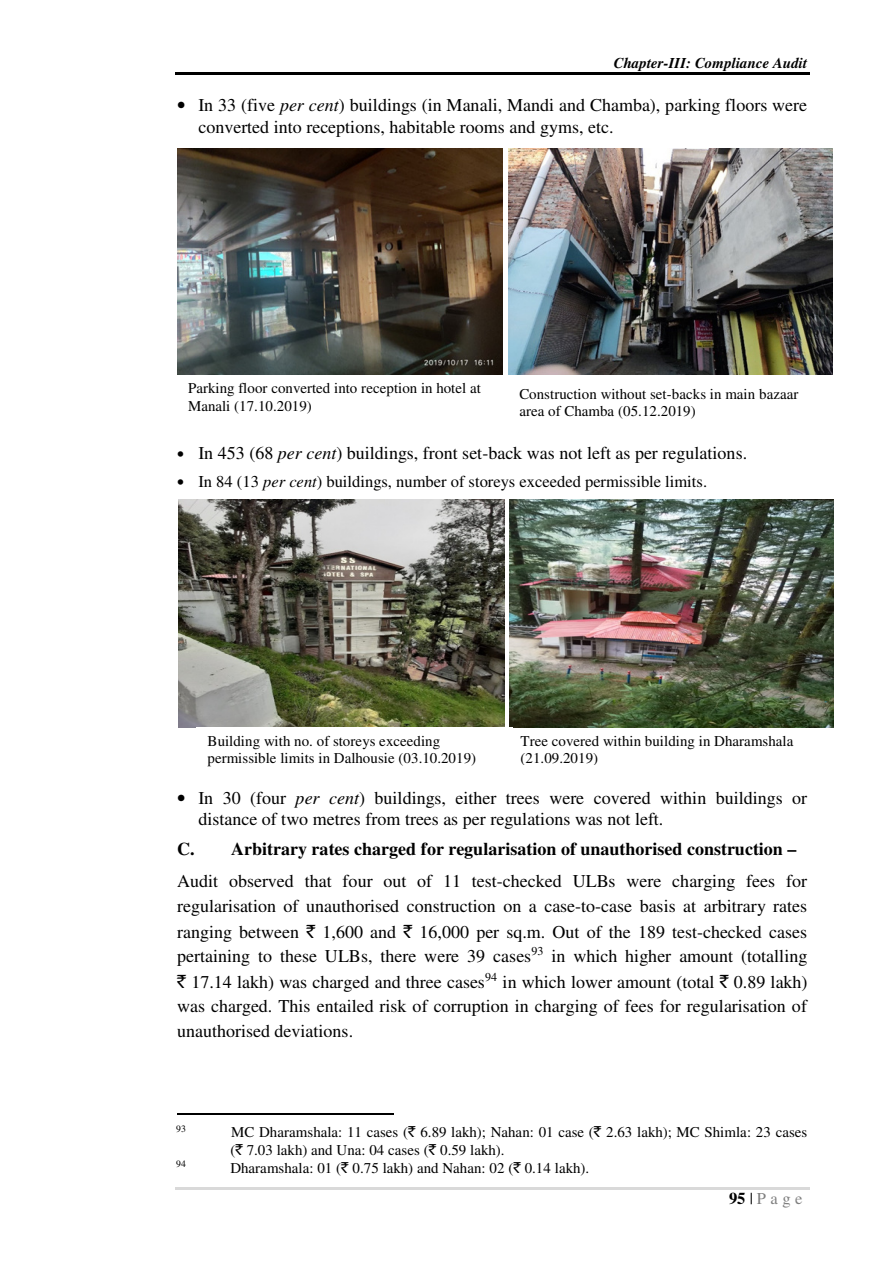
<style>
.page{position:relative;width:893px;height:1263px;background:#fff}
.page>*{position:absolute;margin:0;border:0;box-sizing:border-box;transform-origin:0 0}
.t1{font:18px/25px "Times";color:#000}
.t2{font:700 18px/32.4px "Times";color:#000}
.t3{font:16.5px "Times";color:#000}
.t4{font:16.5px "Times";color:#7f7f7f}
.t5{font:15px/17.2px "Times";color:#000}
.t6{font:italic 700 15px "Times";color:#000}
.t7{font:9.75px "Times";color:#000}
.s1{font-style:italic}
.s2{font-weight:400}
.s3{font-family:"Rupee Foradian"}
.s4{font-weight:700;color:#000}
.s5{color:#000}
</style>
<div class="page">
<hr style="left:175px;top:73px;width:634px;height:2px;background:#000">
<hr style="left:175px;top:1187px;width:634px;height:2px;background:#d9d9d9">
<hr style="left:177px;top:1114px;width:216px;height:1px;background:#000">
<img style="left:179px;top:500px;width:325px;height:227px">
<img style="left:509px;top:500px;width:324px;height:227px">
<img style="left:177px;top:149px;width:326px;height:225px">
<img style="left:508px;top:149px;width:324px;height:225px">
<p class="t6" style="left:613px;top:58px;width:195px">Chapter-III: Compliance Audit</p>
<p class="t1" style="left:198px;top:95px;width:610px;line-height:22.6px;text-indent:-21px">• In 33 (five <span class="s1">per cent</span>) buildings (in Manali, Mandi and Chamba), parking floors were converted into receptions, habitable rooms and gyms, etc.</p>
<p class="t5" style="left:188px;top:381px;width:294px">Parking floor converted into reception in hotel at<br>Manali (17.10.2019)</p>
<p class="t5" style="left:519px;top:387px;width:280px">Construction without set-backs in main bazaar area of Chamba (05.12.2019)</p>
<p class="t1" style="left:177px;top:442px;width:571px">• In 453 (68 <span class="s1">per cent</span>) buildings, front set-back was not left as per regulations.</p>
<p class="t3" style="left:177px;top:476px;width:531px">• In 84 (13 <span class="s1">per cent</span>) buildings, number of storeys exceeded permissible limits.</p>
<p class="t5" style="left:208px;top:734px;width:270px">Building with no. of storeys exceeding permissible limits in Dalhousie (03.10.2019)</p>
<p class="t5" style="left:520px;top:734px;width:274px">Tree covered within building in Dharamshala (21.09.2019)</p>
<p class="t1" style="left:198px;top:790px;width:610px;line-height:20.5px;text-indent:-21px">• In 30 (four <span class="s1">per cent</span>) buildings, either trees were covered within buildings or distance of two metres from trees as per regulations was not left.</p>
<p class="t2" style="left:177px;top:834px;width:631px">C. Arbitrary rates charged for regularisation of unauthorised construction –<br><span class="s2">Audit observed that four out of 11 test-checked ULBs were charging fees for</span></p>
<p class="t1" style="left:177px;top:896px;width:631px;text-align:justify">regularisation of unauthorised construction on a case-to-case basis at arbitrary rates ranging between <span class="s3">`</span> 1,600 and <span class="s3">`</span> 16,000 per sq.m. Out of the 189 test-checked cases pertaining to these ULBs, there were 39 cases<sup>93</sup> in which higher amount (totalling <span class="s3">`</span> 17.14 lakh) was charged and three cases<sup>94</sup> in which lower amount (total <span class="s3">`</span> 0.89 lakh) was charged. This entailed risk of corruption in charging of fees for regularisation of unauthorised deviations.</p>
<p class="t7" style="left:176px;top:1126px;width:11px">93</p>
<p class="t5" style="left:230px;top:1125px;width:578px">MC Dharamshala: 11 cases (<span class="s3">`</span> 6.89 lakh); Nahan: 01 case (<span class="s3">`</span> 2.63 lakh); MC Shimla: 23 cases (<span class="s3">`</span> 7.03 lakh) and Una: 04 cases (<span class="s3">`</span> 0.59 lakh).</p>
<p class="t7" style="left:176px;top:1161px;width:11px">94</p>
<p class="t5" style="left:230px;top:1160px;width:360px">Dharamshala: 01 (<span class="s3">`</span> 0.75 lakh) and Nahan: 02 (<span class="s3">`</span> 0.14 lakh).</p>
<p class="t4" style="left:729px;top:1193px;width:75px"><span class="s4">95</span> <span class="s5">|</span> Page</p>
</div>
